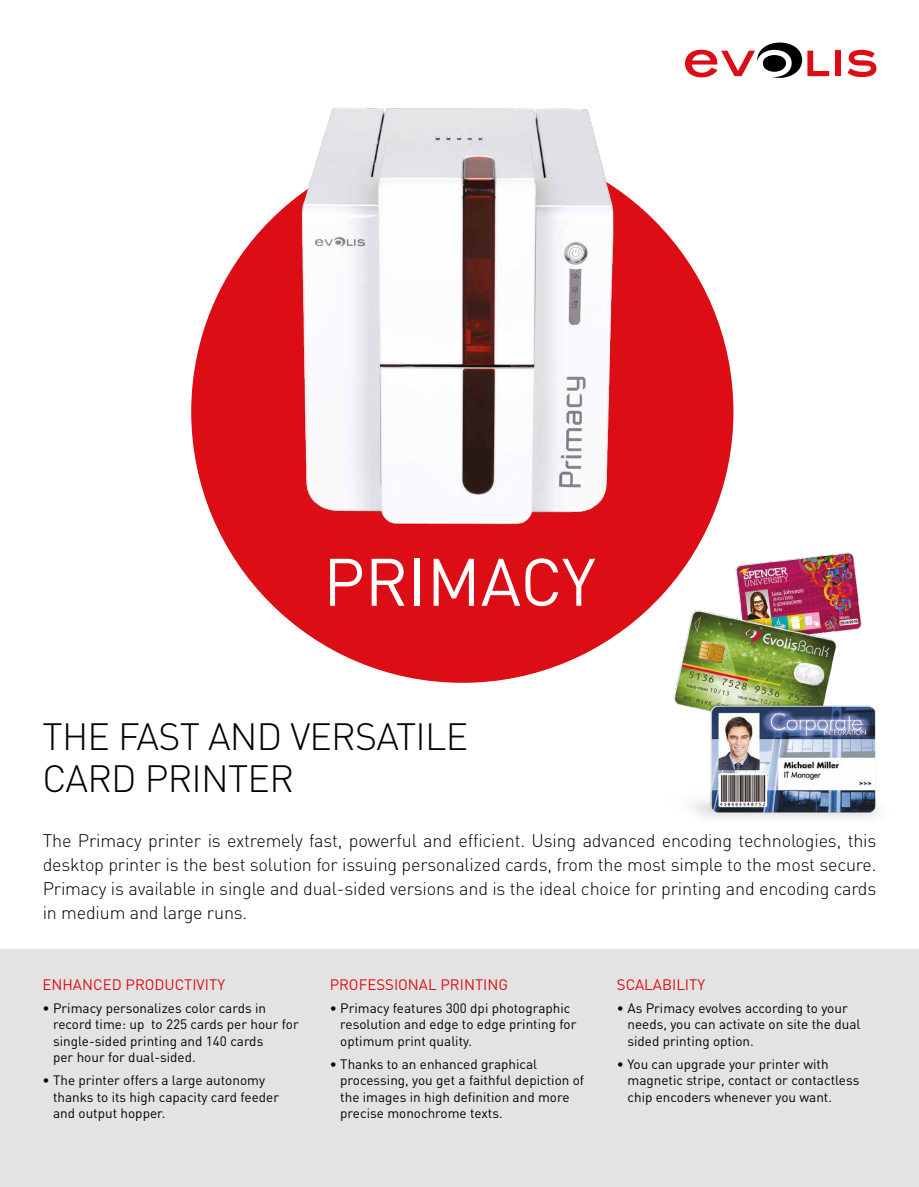
<style>
.page{position:relative;width:919px;height:1187px;background:#fff}
.page>*{position:absolute;margin:0;border:0;box-sizing:border-box;transform-origin:0 0}
.t1{font:66px "DINOT";color:#fff}
.t2{font:300 37.5px/42px "DIN";letter-spacing:-.02em;color:#000}
.t3{font:300 18px/24px "DIN";letter-spacing:-.01em;color:#000;text-align:justify}
.t4{font:15px "DINOT";color:#dc0d15}
.t5{font:13.5px/16.5px "DINOT";color:#000}
</style>
<div class="page">
<div style="left:0;top:949px;width:918px;height:237px;background:#e3e3e3"></div>
<div style="left:835px;top:51px;width:5px;height:25px;background:#dc0d15"></div>
<svg style="left:847px;top:50px;width:29px;height:27px"></svg>
<svg style="left:685px;top:43px;width:144px;height:35px"></svg>
<div style="left:191px;top:141px;width:542px;height:541px;background:#dc0d15;border-radius:50%"></div>
<img style="left:645px;top:536px;width:233px;height:282px">
<img style="left:275px;top:107px;width:374px;height:442px">
<h1 class="t1" style="left:323px;top:540px;width:274px">PRIMACY</h1>
<h2 class="t2" style="left:43px;top:715px;width:427px">THE FAST AND VERSATILE<br>CARD PRINTER</h2>
<p class="t3" style="left:43px;top:828px;width:835px">The Primacy printer is extremely fast, powerful and efficient. Using advanced encoding technologies, this desktop printer is the best solution for issuing personalized cards, from the most simple to the most secure.<br>Primacy is available in single and dual-sided versions and is the ideal choice for printing and encoding cards in medium and large runs.</p>
<p class="t4" style="left:43px;top:975px;width:184px">ENHANCED PRODUCTIVITY</p>
<p class="t5" style="left:53px;top:999px;width:247px;text-indent:-11px">• Primacy personalizes color cards in record time: up to 225 cards per hour for single-sided printing and 140 cards<br>per hour for dual-sided.</p>
<p class="t5" style="left:53px;top:1071px;width:227px;text-indent:-11px">• The printer offers a large autonomy thanks to its high capacity card feeder and output hopper.</p>
<p class="t4" style="left:330px;top:975px;width:180px">PROFESSIONAL PRINTING</p>
<p class="t5" style="left:340px;top:999px;width:237px;text-indent:-11px">• Primacy features 300 dpi photographic resolution and edge to edge printing for optimum print quality.</p>
<p class="t5" style="left:340px;top:1055px;width:245px;text-indent:-11px">• Thanks to an enhanced graphical processing, you get a faithful depiction of the images in high definition and more precise monochrome texts.</p>
<p class="t4" style="left:617px;top:975px;width:90px">SCALABILITY</p>
<p class="t5" style="left:627px;top:999px;width:234px;text-indent:-11px">• As Primacy evolves according to your needs, you can activate on site the dual sided printing option.</p>
<p class="t5" style="left:627px;top:1055px;width:233px;text-indent:-11px">• You can upgrade your printer with magnetic stripe, contact or contactless chip encoders whenever you want.</p>
</div>
